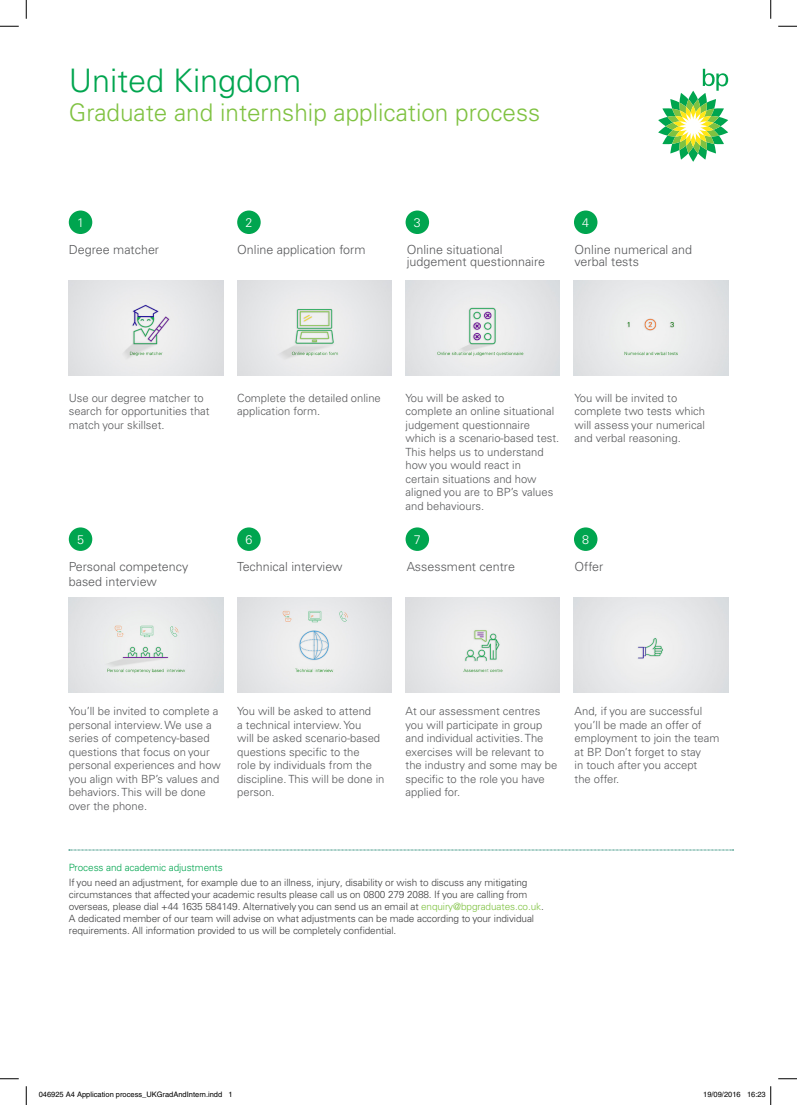
<style>
.page{position:relative;width:797px;height:1105px;background:#fff}
.page>*{position:absolute;margin:0;border:0;box-sizing:border-box;transform-origin:0 0}
.t1{font:300 32.38px "BP Univers LT Pro 45";color:#00a54f}
.t2{font:300 24.25px "BP Univers LT Pro 45";color:#7fc241}
.t3{font:300 12.5px/12.5px "BP Univers LT Pro 45";color:#57585a}
.t4{font:300 12.5px "BP Univers LT Pro 45";color:#fff}
.t5{font:300 11.25px/13.5px "BP Univers LT Pro 45";color:#57585a}
.t6{font:300 10px/12px "BP Univers LT Pro 45";letter-spacing:-.01em;color:#3e3e3f}
.t7{font:300 10px "BP Univers LT Pro 45";letter-spacing:-.01em;color:#00a54f}
.t8{font:7.5px "Helvetica";color:#000}
.s1{color:#7fc241}
</style>
<div class="page">
<img style="left:69px;top:280px;width:154px;height:96px">
<img style="left:69px;top:597px;width:154px;height:96px">
<img style="left:237px;top:280px;width:154px;height:96px">
<img style="left:237px;top:597px;width:154px;height:96px">
<img style="left:405px;top:280px;width:155px;height:96px">
<img style="left:405px;top:597px;width:155px;height:96px">
<img style="left:574px;top:280px;width:154px;height:96px">
<img style="left:574px;top:597px;width:154px;height:96px">
<div style="left:69px;top:211px;width:23px;height:23px;background:#00a54f;border-radius:50%"></div>
<div style="left:69px;top:527px;width:23px;height:24px;background:#00a54f;border-radius:50%"></div>
<div style="left:237px;top:211px;width:24px;height:23px;background:#00a54f;border-radius:50%"></div>
<div style="left:237px;top:527px;width:24px;height:24px;background:#00a54f;border-radius:50%"></div>
<div style="left:405px;top:211px;width:24px;height:23px;background:#00a54f;border-radius:50%"></div>
<div style="left:405px;top:527px;width:24px;height:24px;background:#00a54f;border-radius:50%"></div>
<div style="left:574px;top:211px;width:23px;height:23px;background:#00a54f;border-radius:50%"></div>
<div style="left:574px;top:527px;width:23px;height:24px;background:#00a54f;border-radius:50%"></div>
<svg style="left:658px;top:69px;width:70px;height:93px"></svg>
<svg style="left:69px;top:850px;width:664px;height:1px"></svg>
<svg style="left:0;top:25px;width:19px;height:2px"></svg>
<svg style="left:778px;top:25px;width:19px;height:2px"></svg>
<svg style="left:0;top:1078px;width:19px;height:1px"></svg>
<svg style="left:778px;top:1078px;width:19px;height:1px"></svg>
<svg style="left:25px;top:0;width:2px;height:19px"></svg>
<svg style="left:25px;top:1086px;width:2px;height:19px"></svg>
<svg style="left:770px;top:0;width:1px;height:19px"></svg>
<svg style="left:770px;top:1086px;width:1px;height:19px"></svg>
<p class="t1" style="left:69px;top:61px;width:234px">United Kingdom</p>
<p class="t2" style="left:69px;top:98px;width:473px">Graduate and internship application process</p>
<p class="t4" style="left:77px;top:215px;width:8px">1</p>
<p class="t3" style="left:69px;top:243px;width:92px">Degree matcher</p>
<p class="t4" style="left:245px;top:215px;width:8px">2</p>
<p class="t3" style="left:237px;top:243px;width:130px">Online application form</p>
<p class="t4" style="left:414px;top:215px;width:8px">3</p>
<p class="t3" style="left:407px;top:243px;width:140px">Online situational judgement questionnaire</p>
<p class="t4" style="left:582px;top:215px;width:8px">4</p>
<p class="t3" style="left:574px;top:243px;width:119px">Online numerical and verbal tests</p>
<p class="t5" style="left:69px;top:391px;width:142px">Use our degree matcher to search for opportunities that match your skillset.</p>
<p class="t5" style="left:237px;top:391px;width:145px">Complete the detailed online application form.</p>
<p class="t5" style="left:405px;top:391px;width:155px">You will be asked to<br>complete an online situational judgement questionnaire which is a scenario-based test.<br>This helps us to understand how you would react in<br>certain situations and how aligned you are to BP’s values and behaviours.</p>
<p class="t5" style="left:574px;top:391px;width:132px">You will be invited to complete two tests which will assess your numerical and verbal reasoning.</p>
<p class="t4" style="left:77px;top:532px;width:8px">5</p>
<p class="t4" style="left:245px;top:532px;width:8px">6</p>
<p class="t4" style="left:414px;top:532px;width:8px">7</p>
<p class="t4" style="left:582px;top:532px;width:8px">8</p>
<p class="t3" style="left:69px;top:559px;width:121px;line-height:15px">Personal competency based interview</p>
<p class="t3" style="left:237px;top:560px;width:107px">Technical interview</p>
<p class="t3" style="left:407px;top:560px;width:110px">Assessment centre</p>
<p class="t3" style="left:574px;top:560px;width:30px">Offer</p>
<p class="t5" style="left:69px;top:704px;width:153px">You’ll be invited to complete a personal interview. We use a series of competency-based questions that focus on your personal experiences and how you align with BP’s values and behaviors. This will be done over the phone.</p>
<p class="t5" style="left:237px;top:704px;width:149px">You will be asked to attend<br>a technical interview. You<br>will be asked scenario-based questions specific to the<br>role by individuals from the discipline. This will be done in person.</p>
<p class="t5" style="left:405px;top:704px;width:153px">At our assessment centres you will participate in group and individual activities. The exercises will be relevant to the industry and some may be specific to the role you have applied for.</p>
<p class="t5" style="left:574px;top:704px;width:146px">And, if you are successful you’ll be made an offer of employment to join the team at BP. Don’t forget to stay<br>in touch after you accept<br>the offer.</p>
<p class="t7" style="left:69px;top:861px;width:155px">Process and academic adjustments</p>
<p class="t6" style="left:69px;top:877px;width:476px">If you need an adjustment, for example due to an illness, injury, disability or wish to discuss any mitigating circumstances that affected your academic results please call us on 0800 279 2088. If you are calling from overseas, please dial +44 1635 584149. Alternatively you can send us an email at <span class="s1">enquiry@bpgraduates.co.uk</span>.<br>A dedicated member of our team will advise on what adjustments can be made according to your individual requirements. All information provided to us will be completely confidential.</p>
<p class="t8" style="left:39px;top:1090px;width:195px">046925 A4 Application process_UKGradAndIntern.indd 1</p>
<p class="t8" style="left:703px;top:1090px;width:64px">19/09/2016 16:23</p>
</div>
